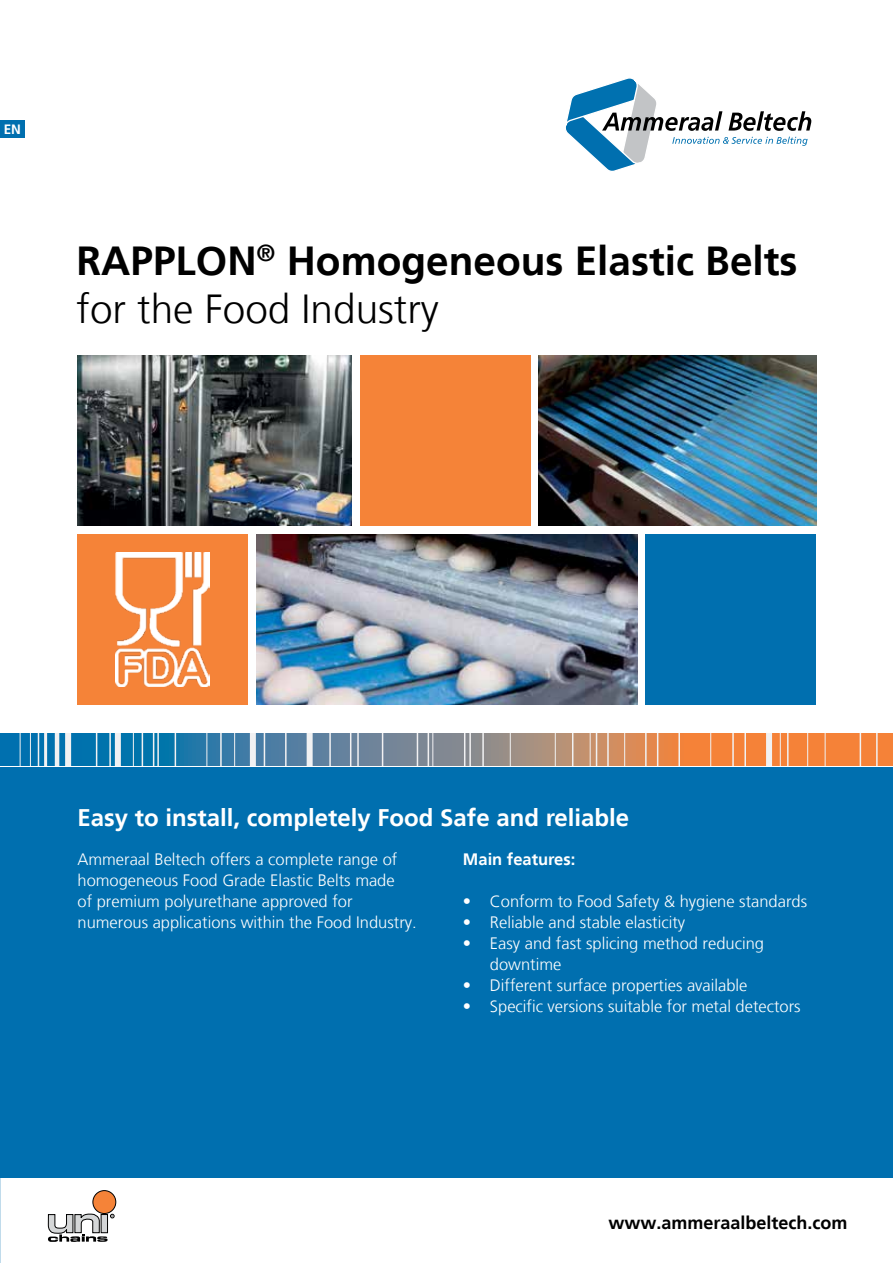
<style>
.page{position:relative;width:893px;height:1263px;background:#fff}
.page>*{position:absolute;margin:0;border:0;box-sizing:border-box;transform-origin:0 0}
.t1{font:700 40.5px/48px "Frutiger LT";color:#000}
.t2{font:700 24px "Frutiger LT";color:#fff}
.t3{font:700 18px "Frutiger LT";color:#000}
.t4{font:300 16.5px/21px "Frutiger LT";color:#fff}
.t5{font:700 16.5px "Frutiger LT";color:#fff}
.t6{font:700 13.5px "Frutiger LT";color:#fff}
.s1{font-weight:300}
</style>
<div class="page">
<div style="left:93px;top:1190px;width:23px;height:23px;background:#f58338;border-radius:50%"></div>
<div style="left:93px;top:1190px;width:23px;height:24px;border:1px solid #000;border-radius:50%"></div>
<svg style="left:48px;top:1213px;width:66px;height:29px"></svg>
<div style="left:101px;top:1214px;width:7px;height:19px;background:#d3d5d6"></div>
<div style="left:101px;top:1214px;width:7px;height:19px;border:1px solid #000"></div>
<svg style="left:565px;top:78px;width:246px;height:93px"></svg>
<div style="left:0;top:121px;width:25px;height:17px;background:#006faf"></div>
<hr style="left:0;top:1178px;width:1px;height:85px;background:#006faf">
<svg style="left:0;top:733px;width:892px;height:33px;background:#89837e"></svg>
<hr style="left:30px;top:733px;width:1px;height:33px;background:#f1f1f2">
<hr style="left:44px;top:733px;width:3px;height:33px;background:#f1f1f2">
<div style="left:115px;top:733px;width:6px;height:33px;background:#f1f1f2"></div>
<div style="left:250px;top:733px;width:6px;height:33px;background:#f1f1f2"></div>
<div style="left:307px;top:733px;width:6px;height:33px;background:#f1f1f2"></div>
<hr style="left:55px;top:733px;width:4px;height:33px;background:#f1f1f2">
<hr style="left:20px;top:733px;width:1px;height:33px;background:#f1f1f2">
<hr style="left:38px;top:733px;width:1px;height:33px;background:#f1f1f2">
<div style="left:65px;top:733px;width:6px;height:33px;background:#f1f1f2"></div>
<hr style="left:96px;top:733px;width:1px;height:33px;background:#f1f1f2">
<hr style="left:109px;top:733px;width:2px;height:33px;background:#f1f1f2">
<hr style="left:142px;top:733px;width:1px;height:33px;background:#f1f1f2">
<hr style="left:153px;top:733px;width:1px;height:33px;background:#f1f1f2">
<hr style="left:157px;top:733px;width:2px;height:33px;background:#f1f1f2">
<hr style="left:175px;top:733px;width:1px;height:33px;background:#f1f1f2">
<hr style="left:220px;top:733px;width:2px;height:33px;background:#f1f1f2">
<hr style="left:264px;top:733px;width:1px;height:33px;background:#f1f1f2">
<hr style="left:285px;top:733px;width:2px;height:33px;background:#f1f1f2">
<hr style="left:329px;top:733px;width:2px;height:33px;background:#f1f1f2">
<hr style="left:350px;top:733px;width:1px;height:33px;background:#f1f1f2">
<hr style="left:357px;top:733px;width:2px;height:33px;background:#f1f1f2">
<hr style="left:417px;top:733px;width:1px;height:33px;background:#f1f1f2">
<hr style="left:428px;top:733px;width:1px;height:33px;background:#f1f1f2">
<hr style="left:464px;top:733px;width:1px;height:33px;background:#f1f1f2">
<hr style="left:469px;top:733px;width:2px;height:33px;background:#f1f1f2">
<hr style="left:482px;top:733px;width:2px;height:33px;background:#f1f1f2">
<hr style="left:572px;top:733px;width:1px;height:33px;background:#f1f1f2">
<hr style="left:596px;top:733px;width:1px;height:33px;background:#f1f1f2">
<hr style="left:607px;top:733px;width:2px;height:33px;background:#f1f1f2">
<hr style="left:645px;top:733px;width:2px;height:33px;background:#f1f1f2">
<hr style="left:657px;top:733px;width:1px;height:33px;background:#f1f1f2">
<hr style="left:678px;top:733px;width:2px;height:33px;background:#f1f1f2">
<hr style="left:732px;top:733px;width:2px;height:33px;background:#f1f1f2">
<hr style="left:744px;top:733px;width:2px;height:33px;background:#f1f1f2">
<hr style="left:787px;top:733px;width:1px;height:33px;background:#f1f1f2">
<hr style="left:860px;top:733px;width:1px;height:33px;background:#f1f1f2">
<hr style="left:876px;top:733px;width:2px;height:33px;background:#f1f1f2">
<hr style="left:433px;top:733px;width:1px;height:33px;background:#f1f1f2">
<hr style="left:510px;top:733px;width:1px;height:33px;background:#f1f1f2">
<hr style="left:555px;top:733px;width:1px;height:33px;background:#f1f1f2">
<hr style="left:624px;top:733px;width:1px;height:33px;background:#f1f1f2">
<hr style="left:710px;top:733px;width:1px;height:33px;background:#f1f1f2">
<hr style="left:780px;top:733px;width:1px;height:33px;background:#f1f1f2">
<hr style="left:807px;top:733px;width:1px;height:33px;background:#f1f1f2">
<hr style="left:825px;top:733px;width:1px;height:33px;background:#f1f1f2">
<hr style="left:892px;top:733px;width:1px;height:33px;background:#f1f1f2">
<div style="left:766px;top:733px;width:6px;height:33px;background:#f1f1f2"></div>
<hr style="left:590px;top:733px;width:1px;height:33px;background:#f1f1f2">
<hr style="left:382px;top:733px;width:1px;height:33px;background:#f1f1f2">
<hr style="left:133px;top:733px;width:1px;height:33px;background:#f1f1f2">
<hr style="left:207px;top:733px;width:1px;height:33px;background:#f1f1f2">
<hr style="left:234px;top:733px;width:1px;height:33px;background:#f1f1f2">
<div style="left:0;top:767px;width:893px;height:411px;background:#006faf"></div>
<img style="left:256px;top:534px;width:381px;height:170px">
<div style="left:78px;top:534px;width:170px;height:170px;background:#f58338"></div>
<img style="left:116px;top:552px;width:93px;height:134px">
<div style="left:646px;top:534px;width:170px;height:170px;background:#006faf"></div>
<img style="left:77px;top:356px;width:275px;height:170px">
<img style="left:539px;top:356px;width:277px;height:170px">
<div style="left:360px;top:356px;width:170px;height:170px;background:#f58338"></div>
<p class="t6" style="left:4px;top:122px;width:19px">EN</p>
<h1 class="t1" style="left:77px;top:237px;width:722px">RAPPLON<sup>®</sup> Homogeneous Elastic Belts <span class="s1">for the Food Industry</span></h1>
<h2 class="t2" style="left:78px;top:803px;width:553px">Easy to install, completely Food Safe and reliable</h2>
<p class="t4" style="left:77px;top:849px;width:341px">Ammeraal Beltech offers a complete range of homogeneous Food Grade Elastic Belts made<br>of premium polyurethane approved for numerous applications within the Food Industry.</p>
<p class="t5" style="left:463px;top:849px;width:114px">Main features:</p>
<p class="t4" style="left:463px;top:891px;width:346px">• Conform to Food Safety &amp; hygiene standards</p>
<p class="t4" style="left:463px;top:912px;width:224px">• Reliable and stable elasticity</p>
<p class="t4" style="left:490px;top:933px;width:276px;text-indent:-27px">• Easy and fast splicing method reducing downtime</p>
<p class="t4" style="left:463px;top:975px;width:286px">• Different surface properties available</p>
<p class="t4" style="left:463px;top:996px;width:339px">• Specific versions suitable for metal detectors</p>
<p class="t3" style="left:608px;top:1212px;width:241px">www.ammeraalbeltech.com</p>
</div>
